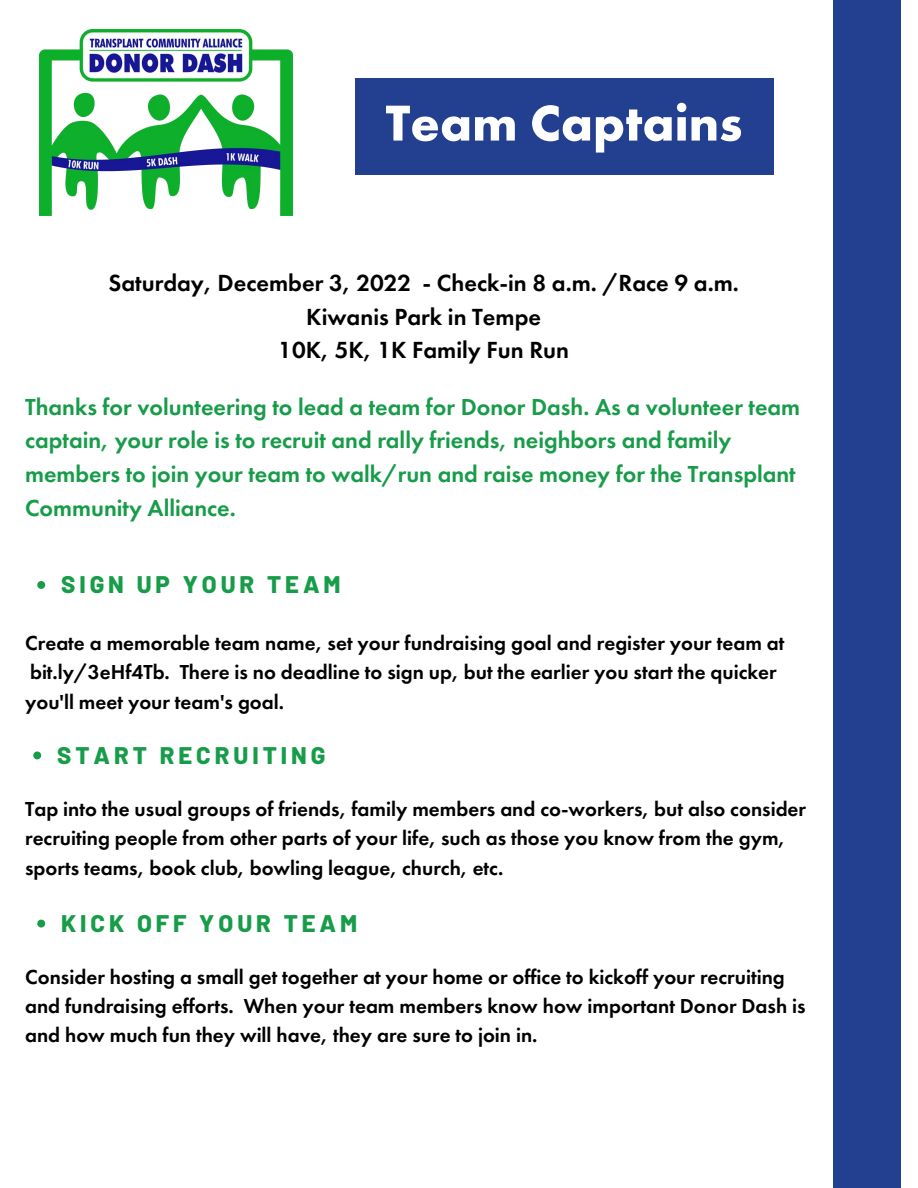
<style>
.page{position:relative;width:918px;height:1188px;background:#fff}
.page>*{position:absolute;margin:0;border:0;box-sizing:border-box;transform-origin:0 0}
.t1{font:700 52.35px "Futura PT";color:#fff}
.t2{font:600 24.15px/33.8px "Futura PT";color:#000;text-align:center}
.t3{font:600 24px/33.8px "Futura PT";color:#179c49}
.t4{font:800 24px "Barlow";letter-spacing:.165em;color:#179c49}
.t5{font:600 21px/29.2px "Futura PT";color:#000}
</style>
<div class="page">
<div style="left:833px;top:0;width:67px;height:1188px;background:#234090"></div>
<img style="left:40px;top:30px;width:253px;height:185px">
<div style="left:355px;top:78px;width:418px;height:97px;background:#234090"></div>
<svg style="left:37px;top:581px;width:8px;height:8px"></svg>
<svg style="left:37px;top:920px;width:8px;height:8px"></svg>
<svg style="left:33px;top:752px;width:8px;height:7px"></svg>
<h1 class="t1" style="left:386px;top:89px;width:358px">Team Captains</h1>
<p class="t2" style="left:108px;top:266px;width:632px">Saturday, December 3, 2022 - Check-in 8 a.m. /Race 9 a.m.<br>Kiwanis Park in Tempe<br>10K, 5K, 1K Family Fun Run</p>
<p class="t3" style="left:25px;top:390px;width:777px">Thanks for volunteering to lead a team for Donor Dash. As a volunteer team captain, your role is to recruit and rally friends, neighbors and family members to join your team to walk/run and raise money for the Transplant Community Alliance.</p>
<p class="t4" style="left:61px;top:569px;width:281px">SIGN UP YOUR TEAM</p>
<p class="t5" style="left:25px;top:628px;width:761px">Create a memorable team name, set your fundraising goal and register your team at bit.ly/3eHf4Tb. There is no deadline to sign up, but the earlier you start the quicker you'll meet your team's goal.</p>
<p class="t4" style="left:57px;top:740px;width:270px">START RECRUITING</p>
<p class="t5" style="left:25px;top:794px;width:783px">Tap into the usual groups of friends, family members and co-workers, but also consider recruiting people from other parts of your life, such as those you know from the gym, sports teams, book club, bowling league, church, etc.</p>
<p class="t4" style="left:61px;top:908px;width:298px">KICK OFF YOUR TEAM</p>
<p class="t5" style="left:25px;top:962px;width:782px">Consider hosting a small get together at your home or office to kickoff your recruiting and fundraising efforts. When your team members know how important Donor Dash is and how much fun they will have, they are sure to join in.</p>
</div>
